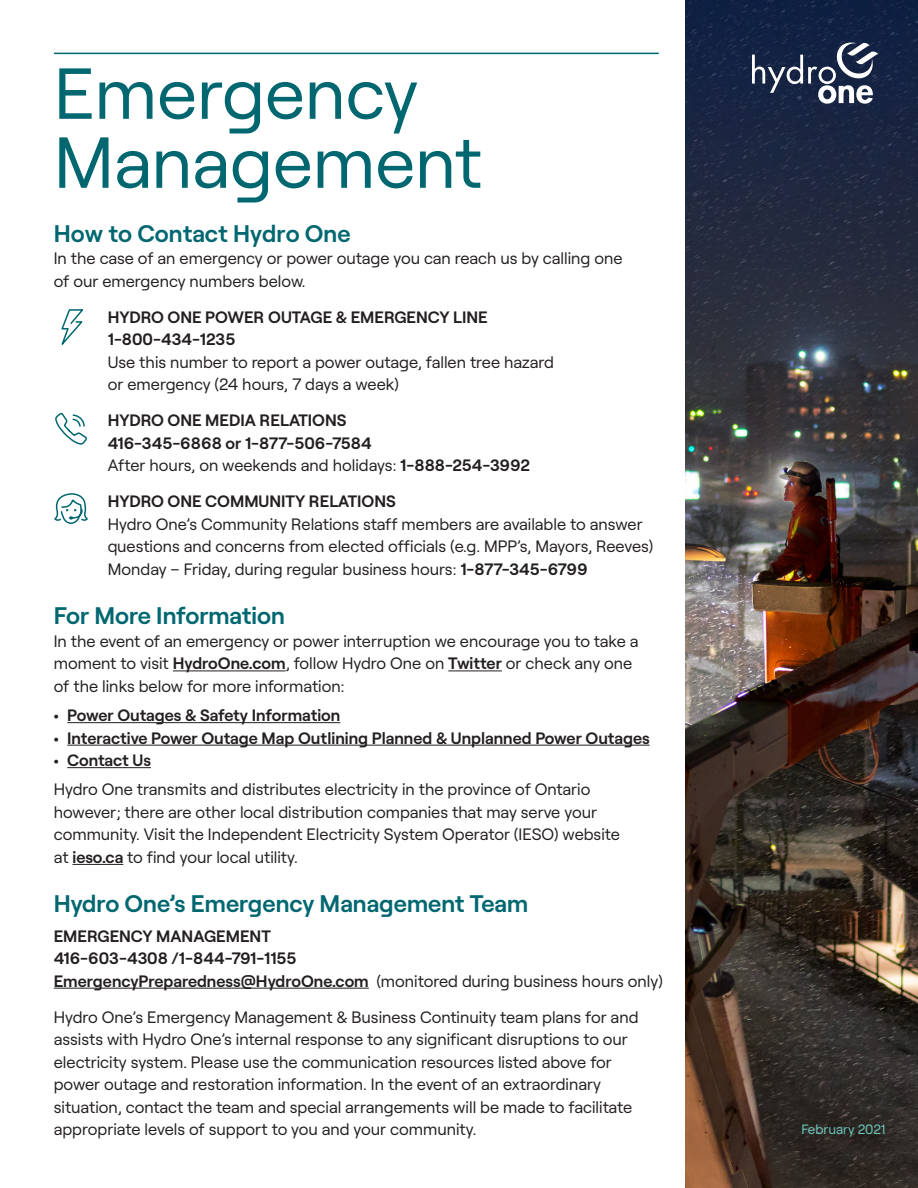
<style>
.page{position:relative;width:918px;height:1188px;background:#fff}
.page>*{position:absolute;margin:0;border:0;box-sizing:border-box;transform-origin:0 0}
.t1{font:72px/69px "Roobert";color:#006770}
.subhead{font:600 24px "Roobert";color:#006770}
.Body_Copy{font:600 24px "Roobert";color:#006770}
.Body_Copy-2{font:16.5px/22.5px "Roobert";color:#231f20}
.Body_Copy-3{font:600 16.5px/22.5px "Roobert";color:#231f20}
.Body_Header{font:600 16.5px "Roobert";color:#231f20}
.t2{font:13.5px "Roobert";color:#6ec8be}
.s1{font-weight:600}
.s2{font-weight:400}
</style>
<div class="page">
<img style="left:686px;top:0;width:232px;height:1188px">
<svg style="left:752px;top:42px;width:127px;height:62px"></svg>
<hr style="left:173px;top:671px;width:113px;height:1px;background:#231f20">
<hr style="left:448px;top:671px;width:54px;height:1px;background:#231f20">
<hr style="left:67px;top:722px;width:273px;height:1px;background:#231f20">
<hr style="left:67px;top:745px;width:583px;height:1px;background:#231f20">
<hr style="left:67px;top:767px;width:84px;height:1px;background:#231f20">
<hr style="left:73px;top:864px;width:50px;height:1px;background:#231f20">
<hr style="left:54px;top:988px;width:315px;height:1px;background:#231f20">
<svg style="left:54px;top:494px;width:34px;height:30px"></svg>
<svg style="left:61px;top:309px;width:22px;height:36px"></svg>
<svg style="left:55px;top:413px;width:32px;height:32px"></svg>
<hr style="left:54px;top:53px;width:605px;height:1px;background:#006770">
<p class="t1" style="left:54px;top:53px;width:429px">Emergency<br>Management</p>
<p class="Body_Copy" style="left:54px;top:215px;width:298px">How to Contact Hydro One</p>
<p class="Body_Copy-2" style="left:54px;top:246px;width:570px">In the case of an emergency or power outage you can reach us by calling one of our emergency numbers below.</p>
<p class="Body_Copy-3" style="left:108px;top:304px;width:382px">HYDRO ONE POWER OUTAGE &amp; EMERGENCY LINE</p>
<p class="Body_Copy-2" style="left:108px;top:327px;width:448px"><span class="s1">1-800-434-1235<br></span>Use this number to report a power outage, fallen tree hazard or emergency (24 hours, 7 days a week)</p>
<p class="Body_Header" style="left:108px;top:408px;width:240px">HYDRO ONE MEDIA RELATIONS</p>
<p class="Body_Copy-3" style="left:108px;top:430px;width:424px">416-345-6868 or 1-877-506-7584<br><span class="s2">After hours, on weekends and holidays:</span> 1-888-254-3992</p>
<p class="Body_Header" style="left:108px;top:489px;width:290px">HYDRO ONE COMMUNITY RELATIONS</p>
<p class="Body_Copy-2" style="left:108px;top:511px;width:547px">Hydro One’s Community Relations staff members are available to answer questions and concerns from elected officials (e.g. MPP’s, Mayors, Reeves)<br>Monday – Friday, during regular business hours: <span class="s1">1-877-345-6799</span></p>
<p class="subhead" style="left:54px;top:597px;width:233px">For More Information</p>
<p class="Body_Copy-2" style="left:54px;top:628px;width:586px">In the event of an emergency or power interruption we encourage you to take a moment to visit <span class="s1">HydroOne.com</span>, follow Hydro One on <span class="s1">Twitter</span> or check any one of the links below for more information:</p>
<p class="Body_Copy-3" style="left:54px;top:703px;width:288px">• Power Outages &amp; Safety Information</p>
<p class="Body_Copy-3" style="left:54px;top:725px;width:597px">• Interactive Power Outage Map Outlining Planned &amp; Unplanned Power Outages</p>
<p class="Body_Copy-3" style="left:54px;top:748px;width:99px">• Contact Us</p>
<p class="Body_Copy-2" style="left:54px;top:777px;width:568px">Hydro One transmits and distributes electricity in the province of Ontario however; there are other local distribution companies that may serve your community. Visit the Independent Electricity System Operator (IESO) website at <span class="s1">ieso.ca</span> to find your local utility.</p>
<p class="subhead" style="left:54px;top:885px;width:476px">Hydro One’s Emergency Management Team</p>
<p class="Body_Copy-3" style="left:54px;top:923px;width:611px">EMERGENCY MANAGEMENT<br>416-603-4308 /1-844-791-1155<br>EmergencyPreparedness@HydroOne.com <span class="s2">(monitored during business hours only)</span></p>
<p class="Body_Copy-2" style="left:54px;top:1004px;width:586px">Hydro One’s Emergency Management &amp; Business Continuity team plans for and assists with Hydro One’s internal response to any significant disruptions to our electricity system. Please use the communication resources listed above for power outage and restoration information. In the event of an extraordinary situation, contact the team and special arrangements will be made to facilitate appropriate levels of support to you and your community.</p>
<p class="t2" style="left:801px;top:1119px;width:86px">February 2021</p>
</div>
